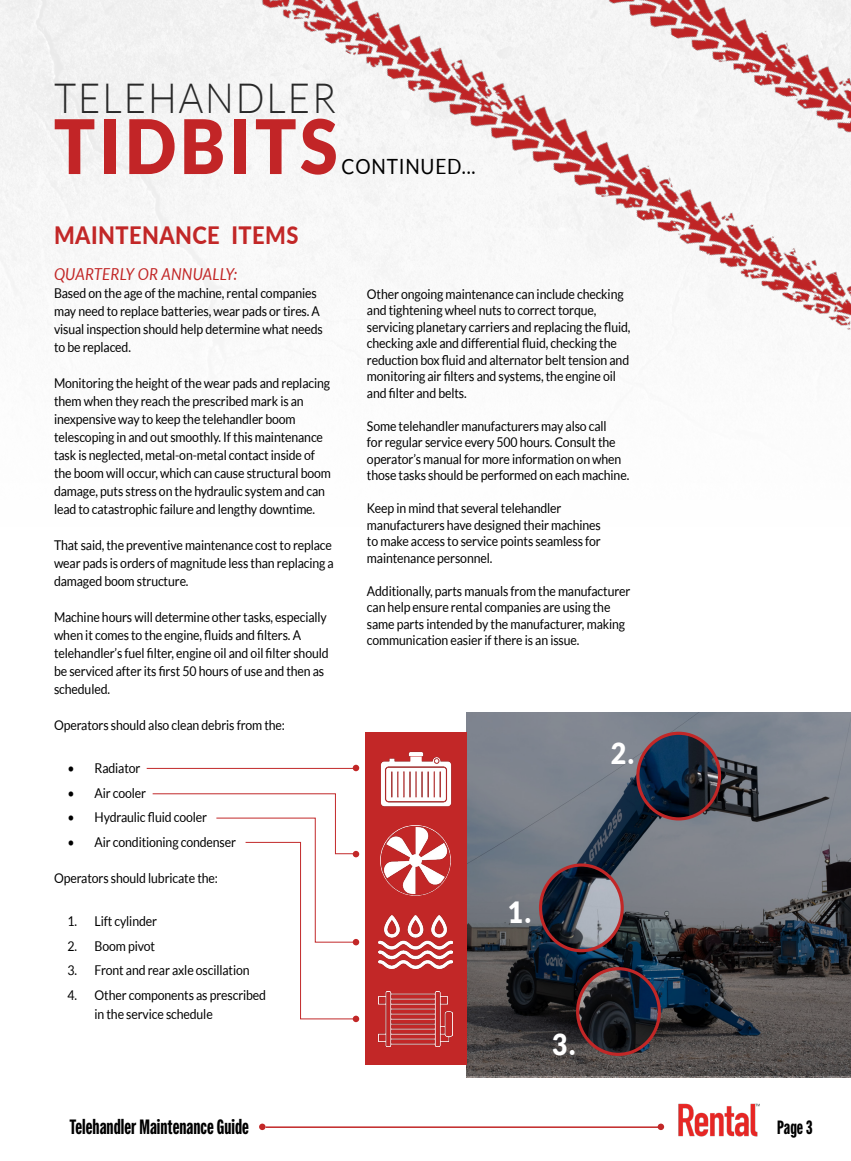
<style>
.page{position:relative;width:851px;height:1161px;background:#fff}
.page>*{position:absolute;margin:0;border:0;box-sizing:border-box;transform-origin:0 0}
.t1{font:900 75.3px "Lato";letter-spacing:.06em;color:#c22527;scale:.91 1}
.t2{font:300 41.7px "Lato";letter-spacing:.05em;color:#282828;scale:.91 1}
.t3{font:900 29.4px "Lato";color:#fff;scale:.91 1}
.t4{font:800 24px "Lato";letter-spacing:.02em;color:#c22727;scale:.91 1}
.t5{font:800 21px "Fairweather";color:#000}
.t6{font:21px "Lato";letter-spacing:.04em;color:#000;scale:.91 1}
.t7{font:800 19.5px "Fairweather";color:#000}
.t8{font:italic 16.5px "Lato";letter-spacing:.02em;color:#c22727;scale:.91 1}
.t9{font:13.5px/18px "Lato";letter-spacing:-.01em;color:#000;scale:.91 1}
</style>
<div class="page">
<img style="left:0;top:0;width:850px;height:1137px">
<svg style="left:466px;top:712px;width:384px;height:364px;background:#5c5f66"></svg>
<img style="left:540px;top:865px;width:82px;height:86px">
<div style="left:539px;top:863px;width:84px;height:89px;border:3px solid #c22727;border-radius:50%"></div>
<img style="left:577px;top:969px;width:82px;height:85px">
<div style="left:576px;top:967px;width:85px;height:89px;border:3px solid #c22727;border-radius:50%"></div>
<img style="left:637px;top:733px;width:82px;height:86px">
<div style="left:636px;top:732px;width:85px;height:89px;border:3px solid #c22727;border-radius:50%"></div>
<div style="left:365px;top:732px;width:101px;height:332px;background:#c22727"></div>
<img style="left:380px;top:751px;width:72px;height:56px">
<img style="left:378px;top:992px;width:74px;height:54px">
<img style="left:378px;top:916px;width:75px;height:53px">
<img style="left:380px;top:825px;width:71px;height:71px;border-radius:35px">
<img style="left:203px;top:0;width:647px;height:366px">
<img style="left:558px;top:0;width:292px;height:166px">
<hr style="left:147px;top:768px;width:206px;height:1px;background:#c2292a">
<svg style="left:353px;top:765px;width:6px;height:6px"></svg>
<svg style="left:152px;top:793px;width:207px;height:229px"></svg>
<h2 class="t2" style="left:54px;top:75px;width:311px">TELEHANDLER</h2>
<h1 class="t1" style="left:54px;top:102px;width:313px">TIDBITS</h1>
<h3 class="t6" style="left:341px;top:155px;width:149px">CONTINUED...</h3>
<h3 class="t4" style="left:54px;top:218px;width:270px">MAINTENANCE ITEMS</h3>
<p class="t8" style="left:54px;top:265px;width:202px">QUARTERLY OR ANNUALLY:</p>
<p class="t9" style="left:54px;top:284px;width:297px">Based on the age of the machine, rental companies may need to replace batteries, wear pads or tires. A visual inspection should help determine what needs to be replaced.</p>
<p class="t9" style="left:54px;top:374px;width:306px">Monitoring the height of the wear pads and replacing them when they reach the prescribed mark is an inexpensive way to keep the telehandler boom telescoping in and out smoothly. If this maintenance task is neglected, metal-on-metal contact inside of the boom will occur, which can cause structural boom damage, puts stress on the hydraulic system and can lead to catastrophic failure and lengthy downtime.</p>
<p class="t9" style="left:54px;top:536px;width:309px">That said, the preventive maintenance cost to replace wear pads is orders of magnitude less than replacing a damaged boom structure.</p>
<p class="t9" style="left:54px;top:608px;width:303px">Machine hours will determine other tasks, especially when it comes to the engine, fluids and filters. A telehandler’s fuel filter, engine oil and oil filter should be serviced after its first 50 hours of use and then as scheduled.</p>
<p class="t9" style="left:54px;top:716px;width:255px">Operators should also clean debris from the:</p>
<p class="t9" style="left:68px;top:759px;width:82px">• Radiator</p>
<p class="t9" style="left:68px;top:784px;width:88px">• Air cooler</p>
<p class="t9" style="left:68px;top:808px;width:155px">• Hydraulic fluid cooler</p>
<p class="t9" style="left:68px;top:833px;width:187px">• Air conditioning condenser</p>
<p class="t9" style="left:54px;top:869px;width:181px">Operators should lubricate the:</p>
<p class="t9" style="left:68px;top:912px;width:100px">1. Lift cylinder</p>
<p class="t9" style="left:68px;top:937px;width:98px">2. Boom pivot</p>
<p class="t9" style="left:68px;top:961px;width:202px">3. Front and rear axle oscillation</p>
<p class="t9" style="left:94px;top:986px;width:190px;line-height:18.8px;text-indent:-27px">4. Other components as prescribed in the service schedule</p>
<p class="t9" style="left:367px;top:286px;width:291px;line-height:16.5px">Other ongoing maintenance can include checking and tightening wheel nuts to correct torque, servicing planetary carriers and replacing the fluid, checking axle and differential fluid, checking the reduction box fluid and alternator belt tension and monitoring air filters and systems, the engine oil and filter and belts.</p>
<p class="t9" style="left:367px;top:418px;width:290px;line-height:16.5px">Some telehandler manufacturers may also call<br>for regular service every 500 hours. Consult the operator’s manual for more information on when those tasks should be performed on each machine.</p>
<p class="t9" style="left:367px;top:500px;width:258px;line-height:16.5px">Keep in mind that several telehandler manufacturers have designed their machines to make access to service points seamless for maintenance personnel.</p>
<p class="t9" style="left:367px;top:582px;width:291px;line-height:16.5px">Additionally, parts manuals from the manufacturer can help ensure rental companies are using the same parts intended by the manufacturer, making communication easier if there is an issue.</p>
<h3 class="t3" style="left:610px;top:736px;width:27px">2.</h3>
<h3 class="t3" style="left:507px;top:895px;width:27px">1.</h3>
<h3 class="t3" style="left:552px;top:1027px;width:27px">3.</h3>
<h3 class="t5" style="left:69px;top:1115px;width:181px">Telehandler Maintenance Guide</h3>
<h3 class="t7" style="left:777px;top:1116px;width:37px">Page 3</h3>
</div>
